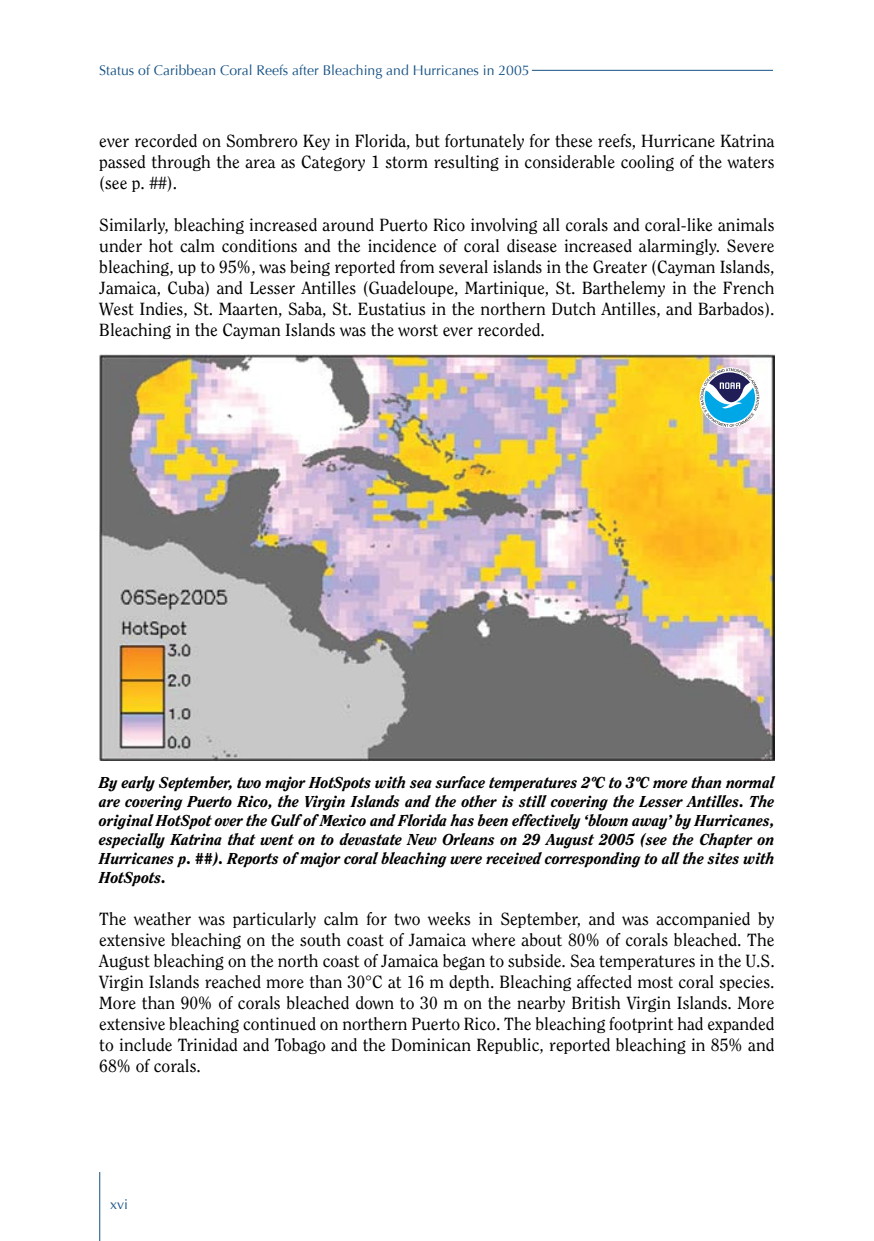
<style>
.page{position:relative;width:874px;height:1241px;background:#fff}
.page>*{position:absolute;margin:0;border:0;box-sizing:border-box;transform-origin:0 0}
.t1{font:17.5px/21px "Clearface";color:#000;text-align:justify}
.t2{font:italic 800 15.75px/18.9px "Clearface";color:#000;text-align:justify}
.t3{font:14px "Optima";color:#155184}
</style>
<div class="page">
<hr style="left:99px;top:1171px;width:1px;height:69px;background:#155184">
<hr style="left:531px;top:70px;width:241px;height:1px;background:#155184">
<img style="left:99px;top:354px;width:675px;height:406px">
<svg style="left:699px;top:367px;width:60px;height:61px"></svg>
<p class="t3" style="left:99px;top:62px;width:431px">Status of Caribbean Coral Reefs after Bleaching and Hurricanes in 2005</p>
<p class="t1" style="left:99px;top:130px;width:676px">ever recorded on Sombrero Key in Florida, but fortunately for these reefs, Hurricane Katrina passed through the area as Category 1 storm resulting in considerable cooling of the waters (see p. ##).</p>
<p class="t1" style="left:99px;top:214px;width:676px">Similarly, bleaching increased around Puerto Rico involving all corals and coral-like animals under hot calm conditions and the incidence of coral disease increased alarmingly. Severe bleaching, up to 95%, was being reported from several islands in the Greater (Cayman Islands, Jamaica, Cuba) and Lesser Antilles (Guadeloupe, Martinique, St. Barthelemy in the French West Indies, St. Maarten, Saba, St. Eustatius in the northern Dutch Antilles, and Barbados).<br>Bleaching in the Cayman Islands was the worst ever recorded.</p>
<p class="t2" style="left:99px;top:773px;width:676px">By early September, two major HotSpots with sea surface temperatures 2ºC to 3ºC more than normal are covering Puerto Rico, the Virgin Islands and the other is still covering the Lesser Antilles. The original HotSpot over the Gulf of Mexico and Florida has been effectively ‘blown away’ by Hurricanes, especially Katrina that went on to devastate New Orleans on 29 August 2005 (see the Chapter on Hurricanes p. ##). Reports of major coral bleaching were received corresponding to all the sites with HotSpots.</p>
<p class="t1" style="left:99px;top:907px;width:676px">The weather was particularly calm for two weeks in September, and was accompanied by extensive bleaching on the south coast of Jamaica where about 80% of corals bleached. The August bleaching on the north coast of Jamaica began to subside. Sea temperatures in the U.S.<br>Virgin Islands reached more than 30°C at 16 m depth. Bleaching affected most coral species.<br>More than 90% of corals bleached down to 30 m on the nearby British Virgin Islands. More extensive bleaching continued on northern Puerto Rico. The bleaching footprint had expanded to include Trinidad and Tobago and the Dominican Republic, reported bleaching in 85% and 68% of corals.</p>
<p class="t3" style="left:110px;top:1196px;width:19px">xvi</p>
</div>
